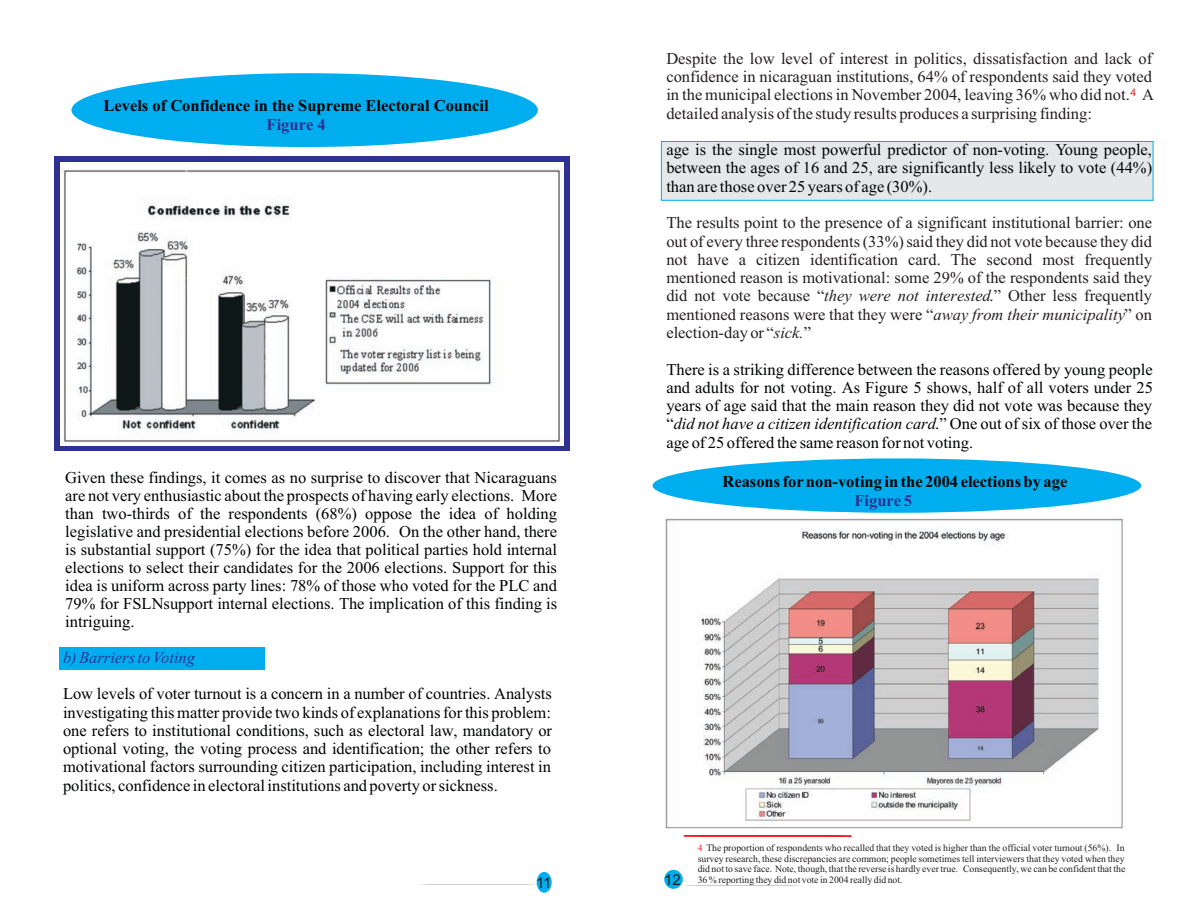
<style>
.page{position:relative;width:1188px;height:918px;background:#fff}
.page>*{position:absolute;margin:0;border:0;box-sizing:border-box;transform-origin:0 0}
.t1{font:16.5px/18.3px "Times New Roman";color:#010202;text-align:justify}
.t2{font:16.5px/18.3px "Times New Roman";color:#231f20;text-align:justify}
.t3{font:700 16.5px "Times New Roman";color:#010202}
.t4{font:italic 16.5px "Times New Roman";color:#2e3092}
.t5{font:700 16.5px "Times New Roman";color:#2e3092}
.t6{font:15px "Arial";color:#231f20}
.t7{font:10.5px "Arial";color:#ee1d23}
.t8{font:9.75px/10.8px "Times New Roman";color:#231f20;text-align:justify}
.s1{font-style:italic}
.s2{color:#ee1d23}
</style>
<div class="page">
<div style="left:653px;top:458px;width:488px;height:55px;background:#00aeef;border-radius:50%"></div>
<div style="left:661px;top:141px;width:492px;height:60px;background:#e6e7e9;border:1px solid #00aeef"></div>
<div style="left:664px;top:870px;width:19px;height:19px;background:#00aeef;border-radius:50%"></div>
<svg style="left:683px;top:835px;width:169px;height:2px"></svg>
<img style="left:665px;top:516px;width:459px;height:313px">
<div style="left:60px;top:647px;width:205px;height:23px;background:#00aeef"></div>
<div style="left:71px;top:73px;width:467px;height:74px;background:#00aeef;border-radius:50%"></div>
<div style="left:54px;top:157px;width:516px;height:294px;background:#2e3092"></div>
<div style="left:537px;top:872px;width:15px;height:21px;background:#00aeef;border-radius:50%"></div>
<svg style="left:420px;top:884px;width:117px;height:1px"></svg>
<img style="left:60px;top:162px;width:503px;height:284px">
<p class="t3" style="left:103px;top:100px;width:387px">Levels of Confidence in the Supreme Electoral Council</p>
<p class="t5" style="left:267px;top:118px;width:61px">Figure 4</p>
<p class="t1" style="left:65px;top:471px;width:494px">Given these findings, it comes as no surprise to discover that Nicaraguans are not very enthusiastic about the prospects of having early elections. More than two-thirds of the respondents (68%) oppose the idea of holding legislative and presidential elections before 2006. On the other hand, there is substantial support (75%) for the idea that political parties hold internal elections to select their candidates for the 2006 elections. Support for this idea is uniform across party lines: 78% of those who voted for the PLC and 79% for FSLNsupport internal elections. The implication of this finding is intriguing.</p>
<p class="t4" style="left:63px;top:651px;width:134px">b) Barriers to Voting</p>
<p class="t1" style="left:63px;top:686px;width:491px">Low levels of voter turnout is a concern in a number of countries. Analysts investigating this matter provide two kinds of explanations for this problem: one refers to institutional conditions, such as electoral law, mandatory or optional voting, the voting process and identification; the other refers to motivational factors surrounding citizen participation, including interest in politics, confidence in electoral institutions and poverty or sickness.</p>
<p class="t6" style="left:536px;top:877px;width:17px">11</p>
<p class="t2" style="left:666px;top:51px;width:489px">Despite the low level of interest in politics, dissatisfaction and lack of confidence in nicaraguan institutions, 64% of respondents said they voted in the municipal elections in November 2004, leaving 36% who did not. A detailed analysis of the study results produces a surprising finding:</p>
<p class="t7" style="left:1131px;top:88px;width:7px">4</p>
<p class="t1" style="left:666px;top:142px;width:487px">age is the single most powerful predictor of non-voting. Young people, between the ages of 16 and 25, are significantly less likely to vote (44%) than are those over 25 years of age (30%).</p>
<p class="t2" style="left:666px;top:215px;width:488px">The results point to the presence of a significant institutional barrier: one out of every three respondents (33%) said they did not vote because they did not have a citizen identification card. The second most frequently mentioned reason is motivational: some 29% of the respondents said they did not vote because “<span class="s1">they were not interested</span>.” Other less frequently mentioned reasons were that they were “<span class="s1">away from their municipality</span>” on election-day or “<span class="s1">sick.</span>”</p>
<p class="t1" style="left:666px;top:361px;width:488px">There is a striking difference between the reasons offered by young people and adults for not voting. As Figure 5 shows, half of all voters under 25 years of age said that the main reason they did not vote was because they “<span class="s1">did not have a citizen identification card</span>.” One out of six of those over the age of 25 offered the same reason for not voting.</p>
<p class="t3" style="left:722px;top:476px;width:346px">Reasons for non-voting in the 2004 elections by age</p>
<p class="t5" style="left:854px;top:495px;width:59px">Figure 5</p>
<p class="t6" style="left:664px;top:874px;width:18px">12</p>
<p class="t8" style="left:698px;top:843px;width:429px"><span class="s2">4</span> The proportion of respondents who recalled that they voted is higher than the official voter turnout (56%). In survey research, these discrepancies are common; people sometimes tell interviewers that they voted when they did not to save face. Note, though, that the reverse is hardly ever true. Consequently, we can be confident that the 36 % reporting they did not vote in 2004 really did not.</p>
</div>
